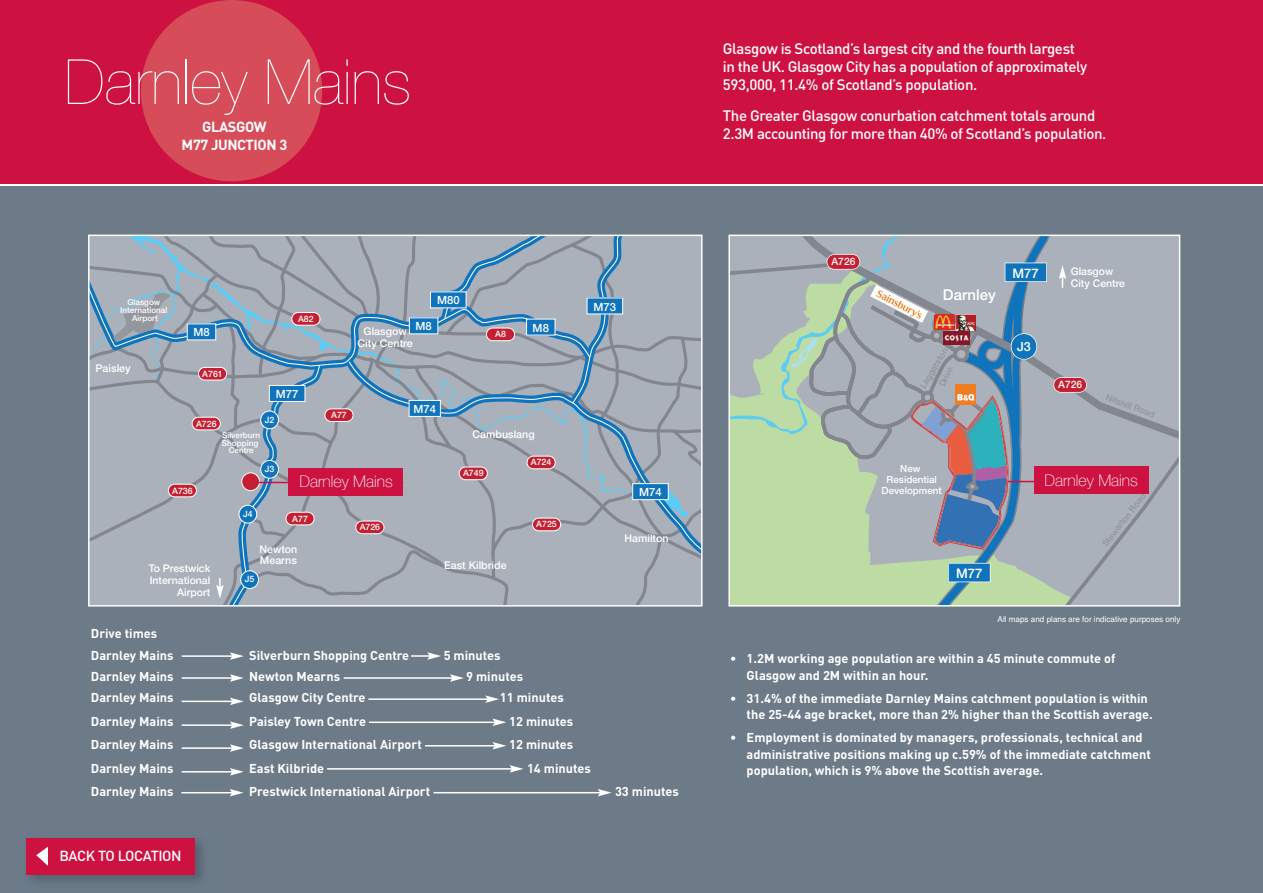
<style>
.page{position:relative;width:1263px;height:893px;background:#fff}
.page>*{position:absolute;margin:0;border:0;box-sizing:border-box;transform-origin:0 0}
.t1{font:200 62.4px "Helvetica Neue";color:#fff}
.t2{font:100 15.9px "Helvetica Neue";color:#fff}
.t3{font:500 15px/18px "DIN";letter-spacing:-.025em;color:#fff}
.t4{font:500 15px "Helvetica Neue";color:#fff}
.t5{font:700 14.4px/17.4px "DIN";letter-spacing:-.025em;color:#fff;text-align:center}
.t6{font:500 14.4px "DIN";letter-spacing:-.025em;color:#fff}
.t7{font:500 13.2px "Helvetica Neue";color:#fff}
.t8{font:700 12.75px/16.5px "DIN";color:#fff}
.t9{font:500 12.6px "Helvetica Neue";color:#fff}
.t10{font:500 11.25px "Helvetica Neue";color:#fff}
.t11{font:500 10.65px/11.2px "Helvetica Neue";color:#fff}
.t12{font:500 10.5px/12px "Helvetica Neue";color:#fff;text-align:right}
.t13{font:500 10.2px "Helvetica Neue";color:#fff}
.t14{font:500 9.9px/10.6px "Helvetica Neue";color:#fff;text-align:center}
.t15{font:500 8.85px "Helvetica Neue";color:#fff}
.t16{font:500 8.85px "Helvetica Neue";color:#92949b}
.t17{font:500 8.1px/7.5px "Helvetica Neue";color:#fff;text-align:center}
.t18{font:8.1px "Helvetica";color:#fff}
</style>
<div class="page">
<div style="left:0;top:186px;width:1263px;height:707px;background:#6d7a87"></div>
<div style="left:0;top:0;width:1263px;height:183px;background:#cd1141"></div>
<div style="left:141px;top:0;width:181px;height:181px;background:#d64c58;border-radius:50%"></div>
<div style="left:26px;top:838px;width:169px;height:37px;background:#cd1141"></div>
<svg style="left:90px;top:236px;width:611px;height:369px;background:#9fa9b6"></svg>
<svg style="left:730px;top:236px;width:449px;height:369px;background:#a4b2af"></svg>
<hr style="left:182px;top:655px;width:51px;height:2px;background:#fff">
<svg style="left:230px;top:652px;width:14px;height:8px"></svg>
<svg style="left:411px;top:652px;width:30px;height:8px"></svg>
<hr style="left:182px;top:677px;width:51px;height:2px;background:#fff">
<svg style="left:230px;top:674px;width:14px;height:8px"></svg>
<hr style="left:344px;top:677px;width:109px;height:2px;background:#fff">
<svg style="left:450px;top:674px;width:14px;height:8px"></svg>
<hr style="left:182px;top:701px;width:51px;height:1px;background:#fff">
<svg style="left:230px;top:698px;width:14px;height:7px"></svg>
<hr style="left:368px;top:698px;width:120px;height:2px;background:#fff">
<svg style="left:485px;top:695px;width:14px;height:8px"></svg>
<hr style="left:182px;top:724px;width:51px;height:2px;background:#fff">
<svg style="left:230px;top:721px;width:14px;height:8px"></svg>
<hr style="left:369px;top:721px;width:126px;height:2px;background:#fff">
<svg style="left:492px;top:718px;width:14px;height:8px"></svg>
<hr style="left:182px;top:747px;width:51px;height:2px;background:#fff">
<svg style="left:230px;top:744px;width:14px;height:8px"></svg>
<hr style="left:425px;top:745px;width:70px;height:1px;background:#fff">
<svg style="left:492px;top:742px;width:14px;height:7px"></svg>
<hr style="left:182px;top:771px;width:51px;height:1px;background:#fff">
<svg style="left:230px;top:768px;width:14px;height:7px"></svg>
<hr style="left:327px;top:768px;width:185px;height:2px;background:#fff">
<svg style="left:510px;top:765px;width:13px;height:8px"></svg>
<hr style="left:258px;top:482px;width:145px;height:1px;background:#cd1141">
<div style="left:289px;top:468px;width:114px;height:28px;background:#cd1141"></div>
<svg style="left:36px;top:847px;width:12px;height:19px"></svg>
<hr style="left:1007px;top:481px;width:40px;height:1px;background:#cd1141">
<div style="left:1034px;top:466px;width:114px;height:28px;background:#cd1141"></div>
<hr style="left:433px;top:792px;width:167px;height:1px;background:#fff">
<svg style="left:598px;top:789px;width:14px;height:7px"></svg>
<hr style="left:181px;top:792px;width:51px;height:1px;background:#fff">
<svg style="left:230px;top:789px;width:14px;height:7px"></svg>
<h1 class="t1" style="left:65px;top:46px;width:348px">Darnley Mains</h1>
<p class="t5" style="left:182px;top:118px;width:107px">GLASGOW<br>M77 JUNCTION 3</p>
<p class="t17" style="left:120px;top:300px;width:49px">Glasgow<br>International<br>Airport</p>
<p class="t11" style="left:96px;top:364px;width:37px">Paisley</p>
<p class="t10" style="left:193px;top:328px;width:18px">M8</p>
<p class="t15" style="left:202px;top:370px;width:22px">A761</p>
<p class="t15" style="left:196px;top:420px;width:22px">A726</p>
<p class="t15" style="left:298px;top:316px;width:17px">A82</p>
<p class="t10" style="left:276px;top:390px;width:24px">M77</p>
<p class="t15" style="left:265px;top:416px;width:11px">J2</p>
<p class="t17" style="left:222px;top:432px;width:40px">Silverburn<br>Shopping<br>Centre</p>
<p class="t10" style="left:437px;top:296px;width:24px">M80</p>
<p class="t10" style="left:415px;top:322px;width:18px">M8</p>
<p class="t10" style="left:533px;top:324px;width:18px">M8</p>
<p class="t11" style="left:358px;top:327px;width:57px;text-align:center">Glasgow<br>City Centre</p>
<p class="t15" style="left:495px;top:331px;width:12px">A8</p>
<p class="t15" style="left:331px;top:412px;width:17px">A77</p>
<p class="t10" style="left:413px;top:405px;width:24px">M74</p>
<p class="t11" style="left:473px;top:429px;width:64px">Cambuslang</p>
<p class="t15" style="left:172px;top:487px;width:22px">A736</p>
<p class="t12" style="left:149px;top:562px;width:63px">To Prestwick<br>International<br>Airport</p>
<p class="t8" style="left:91px;top:623px;width:84px;line-height:21.5px">Drive times<br>Darnley Mains</p>
<p class="t15" style="left:265px;top:466px;width:11px">J3</p>
<p class="t15" style="left:243px;top:511px;width:11px">J4</p>
<p class="t2" style="left:299px;top:472px;width:95px">Darnley Mains</p>
<p class="t15" style="left:292px;top:515px;width:17px">A77</p>
<p class="t15" style="left:360px;top:524px;width:22px">A726</p>
<p class="t11" style="left:259px;top:544px;width:39px">Newton<br>Mearns</p>
<p class="t15" style="left:245px;top:576px;width:11px">J5</p>
<p class="t15" style="left:463px;top:470px;width:22px">A749</p>
<p class="t11" style="left:444px;top:561px;width:64px">East Kilbride</p>
<p class="t15" style="left:531px;top:459px;width:22px">A724</p>
<p class="t15" style="left:536px;top:521px;width:22px">A725</p>
<p class="t8" style="left:249px;top:646px;width:162px">Silverburn Shopping Centre</p>
<p class="t8" style="left:444px;top:646px;width:58px">5 minutes</p>
<p class="t10" style="left:593px;top:302px;width:24px">M73</p>
<p class="t10" style="left:639px;top:488px;width:24px">M74</p>
<p class="t11" style="left:624px;top:534px;width:46px">Hamilton</p>
<p class="t8" style="left:91px;top:668px;width:84px">Darnley Mains</p>
<p class="t8" style="left:249px;top:668px;width:92px">Newton Mearns</p>
<p class="t8" style="left:466px;top:668px;width:58px">9 minutes</p>
<p class="t8" style="left:91px;top:689px;width:84px">Darnley Mains</p>
<p class="t8" style="left:249px;top:689px;width:118px">Glasgow City Centre</p>
<p class="t8" style="left:500px;top:689px;width:65px">11 minutes</p>
<p class="t8" style="left:91px;top:713px;width:84px">Darnley Mains</p>
<p class="t8" style="left:249px;top:713px;width:118px">Paisley Town Centre</p>
<p class="t8" style="left:509px;top:713px;width:65px">12 minutes</p>
<p class="t8" style="left:91px;top:736px;width:84px">Darnley Mains</p>
<p class="t8" style="left:249px;top:736px;width:174px">Glasgow International Airport</p>
<p class="t8" style="left:509px;top:736px;width:65px">12 minutes</p>
<p class="t8" style="left:91px;top:760px;width:84px">Darnley Mains</p>
<p class="t8" style="left:249px;top:760px;width:76px">East Kilbride</p>
<p class="t8" style="left:527px;top:760px;width:65px">14 minutes</p>
<p class="t8" style="left:91px;top:783px;width:84px">Darnley Mains</p>
<p class="t8" style="left:249px;top:783px;width:183px">Prestwick International Airport</p>
<p class="t8" style="left:615px;top:783px;width:65px">33 minutes</p>
<p class="t6" style="left:59px;top:847px;width:124px">BACK TO LOCATION</p>
<p class="t3" style="left:723px;top:39px;width:366px">Glasgow is Scotland’s largest city and the fourth largest in the UK. Glasgow City has a population of approximately<br>593,000, 11.4% of Scotland’s population.</p>
<p class="t3" style="left:723px;top:106px;width:385px">The Greater Glasgow conurbation catchment totals around<br>2.3M accounting for more than 40% of Scotland’s population.</p>
<p class="t13" style="left:831px;top:258px;width:25px">A726</p>
<p class="t4" style="left:943px;top:289px;width:54px">Darnley</p>
<p class="t16" style="left:919px;top:386px;width:47px;rotate:-59deg">Laggatston</p>
<p class="t16" style="left:939px;top:385px;width:23px;rotate:-66deg">Drive</p>
<p class="t7" style="left:1012px;top:268px;width:28px">M77</p>
<p class="t9" style="left:1017px;top:341px;width:15px">J3</p>
<p class="t12" style="left:1071px;top:265px;width:56px;text-align:left">Glasgow<br>City Centre</p>
<p class="t13" style="left:1058px;top:381px;width:25px">A726</p>
<p class="t16" style="left:1107px;top:394px;width:53px;rotate:19deg">Nitshill Road</p>
<p class="t14" style="left:881px;top:464px;width:62px">New<br>Residential<br>Development</p>
<p class="t7" style="left:956px;top:568px;width:28px">M77</p>
<p class="t2" style="left:1044px;top:470px;width:95px">Darnley Mains</p>
<p class="t16" style="left:1101px;top:543px;width:67px;rotate:-52deg">Stewarton Road</p>
<p class="t18" style="left:998px;top:614px;width:184px">All maps and plans are for indicative purposes only</p>
<p class="t8" style="left:747px;top:650px;width:370px;text-indent:-16px">• 1.2M working age population are within a 45 minute commute of<br>Glasgow and 2M within an hour.</p>
<p class="t8" style="left:747px;top:690px;width:408px;text-indent:-16px">• 31.4% of the immediate Darnley Mains catchment population is within the 25-44 age bracket, more than 2% higher than the Scottish average.</p>
<p class="t8" style="left:747px;top:729px;width:406px;text-indent:-16px">• Employment is dominated by managers, professionals, technical and administrative positions making up c.59% of the immediate catchment population, which is 9% above the Scottish average.</p>
</div>
